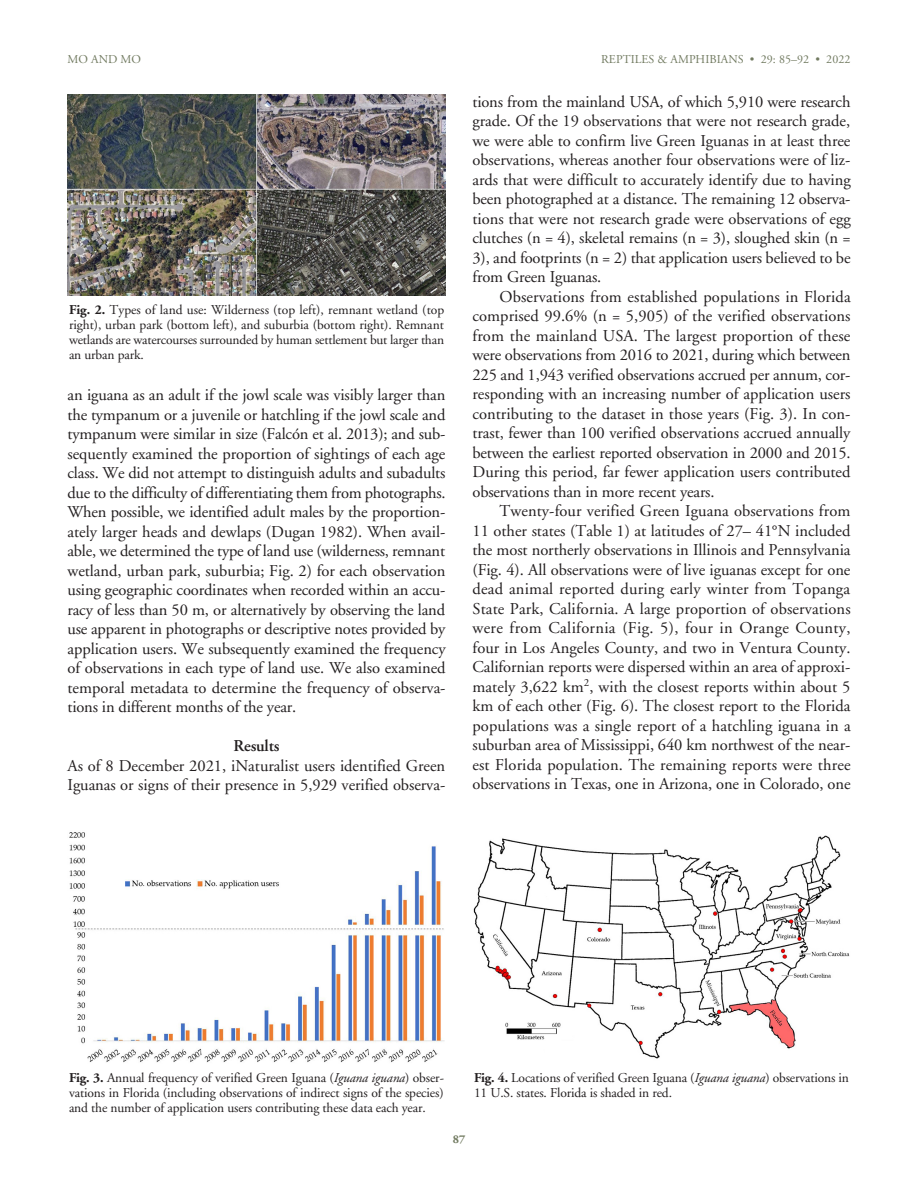
<style>
.page{position:relative;width:918px;height:1188px;background:#fff}
.page>*{position:absolute;margin:0;border:0;box-sizing:border-box;transform-origin:0 0}
.TEXT{font:16.5px/19.5px "Adobe Garamond";letter-spacing:-.005em;color:#231f20;text-align:justify}
.SUBhead{font:600 16.5px "Adobe Garamond";letter-spacing:-.01em;color:#231f20}
.Figure_Caption{font:13.5px/15px "Adobe Garamond";letter-spacing:-.01em;color:#231f20;text-align:justify}
.t1{font:12px "Adobe Garamond";letter-spacing:.005em;color:#717a60}
.t2{font:700 12px "Adobe Garamond";color:#717a60}
.s1{font-weight:700}
.s2{font-style:italic}
</style>
<div class="page">
<img style="left:68px;top:94px;width:378px;height:202px">
<img style="left:69px;top:832px;width:781px;height:231px">
<p class="t1" style="left:68px;top:53px;width:75px">MO AND MO</p>
<p class="t1" style="left:601px;top:53px;width:251px">REPTILES &amp; AMPHIBIANS • 29: 85–92 • 2022</p>
<p class="Figure_Caption" style="left:69px;top:302px;width:377px"><span class="s1">Fig. 2.</span> Types of land use: Wilderness (top left), remnant wetland (top right), urban park (bottom left), and suburbia (bottom right). Remnant wetlands are watercourses surrounded by human settlement but larger than an urban park.</p>
<p class="TEXT" style="left:68px;top:386px;width:380px">an iguana as an adult if the jowl scale was visibly larger than the tympanum or a juvenile or hatchling if the jowl scale and tympanum were similar in size (Falcón et al. 2013); and sub&shy;sequently examined the proportion of sightings of each age class. We did not attempt to distinguish adults and subadults due to the difficulty of differentiating them from photographs.<br>When possible, we identified adult males by the proportion&shy;ately larger heads and dewlaps (Dugan 1982). When avail&shy;able, we determined the type of land use (wilderness, remnant wetland, urban park, suburbia; Fig. 2) for each observation using geographic coordinates when recorded within an accu&shy;racy of less than 50 m, or alternatively by observing the land use apparent in photographs or descriptive notes provided by application users. We subsequently examined the frequency of observations in each type of land use. We also examined temporal metadata to determine the frequency of observa&shy;tions in different months of the year.</p>
<p class="SUBhead" style="left:233px;top:737px;width:48px">Results</p>
<p class="TEXT" style="left:68px;top:756px;width:380px">As of 8 December 2021, iNaturalist users identified Green<br>Iguanas or signs of their presence in 5,929 verified observa-</p>
<p class="TEXT" style="left:472px;top:92px;width:380px">tions from the mainland USA, of which 5,910 were research grade. Of the 19 observations that were not research grade, we were able to confirm live Green Iguanas in at least three observations, whereas another four observations were of liz&shy;ards that were difficult to accurately identify due to having been photographed at a distance. The remaining 12 observa&shy;tions that were not research grade were observations of egg clutches (n = 4), skeletal remains (n = 3), sloughed skin (n = 3), and footprints (n = 2) that application users believed to be from Green Iguanas.</p>
<p class="TEXT" style="left:472px;top:287px;width:380px;text-indent:27px">Observations from established populations in Florida comprised 99.6% (n = 5,905) of the verified observations from the mainland USA. The largest proportion of these were observations from 2016 to 2021, during which between 225 and 1,943 verified observations accrued per annum, cor&shy;responding with an increasing number of application users contributing to the dataset in those years (Fig. 3). In con&shy;trast, fewer than 100 verified observations accrued annually between the earliest reported observation in 2000 and 2015.<br>During this period, far fewer application users contributed observations than in more recent years.</p>
<p class="TEXT" style="left:472px;top:502px;width:380px;text-indent:27px">Twenty-four verified Green Iguana observations from 11 other states (Table 1) at latitudes of 27– 41°N included the most northerly observations in Illinois and Pennsylvania (Fig. 4). All observations were of live iguanas except for one dead animal reported during early winter from Topanga State Park, California. A large proportion of observations were from California (Fig. 5), four in Orange County, four in Los Angeles County, and two in Ventura County.<br>Californian reports were dispersed within an area of approxi&shy;mately 3,622 km<sup>2</sup>, with the closest reports within about 5 km of each other (Fig. 6). The closest report to the Florida populations was a single report of a hatchling iguana in a suburban area of Mississippi, 640 km northwest of the near&shy;est Florida population. The remaining reports were three observations in Texas, one in Arizona, one in Colorado, one</p>
<p class="Figure_Caption" style="left:69px;top:1071px;width:377px"><span class="s1">Fig. 3.</span> Annual frequency of verified Green Iguana (<span class="s2">Iguana iguana</span>) obser&shy;vations in Florida (including observations of indirect signs of the species) and the number of application users contributing these data each year.</p>
<p class="Figure_Caption" style="left:474px;top:1071px;width:377px"><span class="s1">Fig. 4.</span> Locations of verified Green Iguana (<span class="s2">Iguana iguana</span>) observations in<br>11 U.S. states. Florida is shaded in red.</p>
<p class="t2" style="left:453px;top:1132px;width:14px">87</p>
</div>
